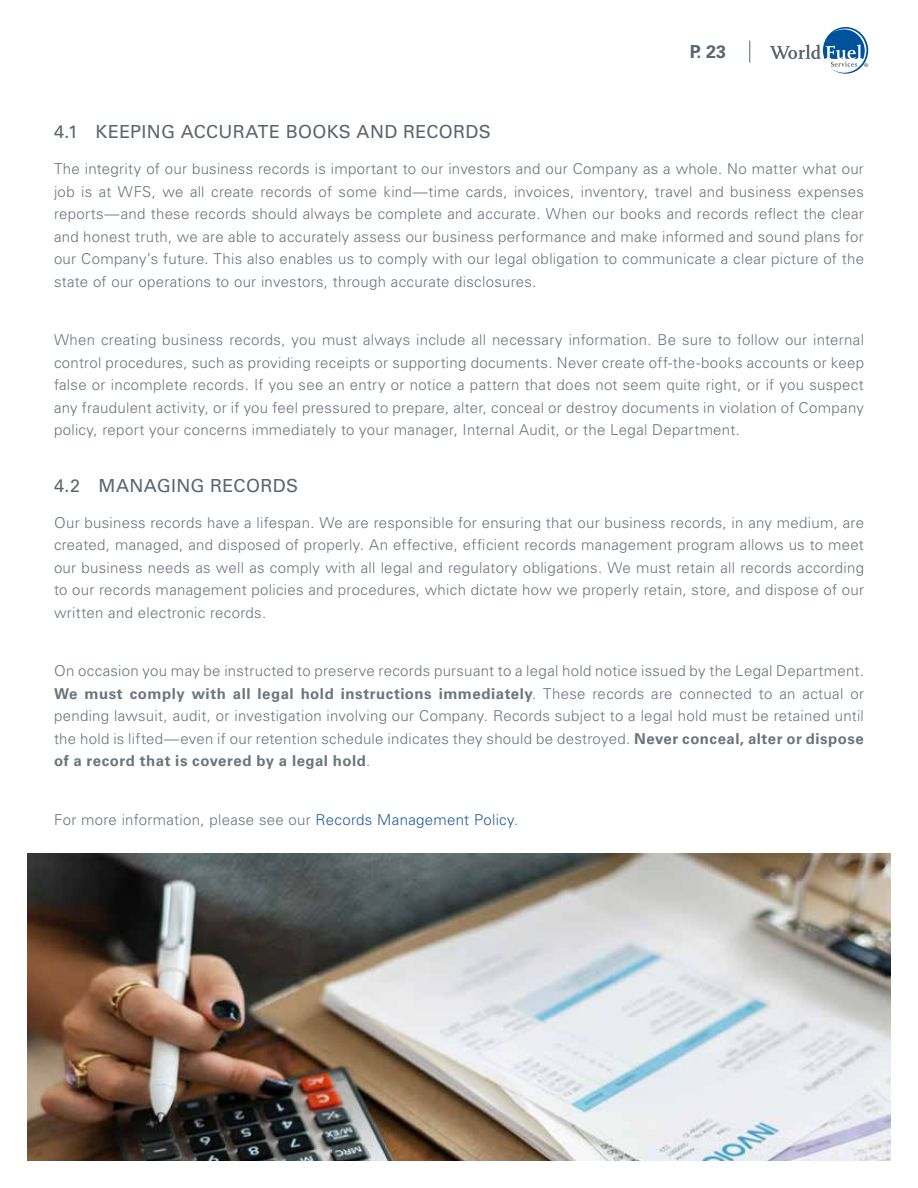
<style>
.page{position:relative;width:918px;height:1188px;background:#fff}
.page>*{position:absolute;margin:0;border:0;box-sizing:border-box;transform-origin:0 0}
.t1{font:18px "Univers LT Std";letter-spacing:.015em;color:#5b6670}
.t2{font:700 18px "Univers LT Std";color:#5b6670}
.t3{font:300 15px/22.5px "Univers LT Std";letter-spacing:.02em;color:#6b757c;text-align:justify}
.s1{font-weight:700}
.s2{color:#215e9e}
</style>
<div class="page">
<svg style="left:770px;top:27px;width:98px;height:47px"></svg>
<svg style="left:749px;top:41px;width:1px;height:22px"></svg>
<img style="left:27px;top:853px;width:864px;height:308px">
<p class="t2" style="left:690px;top:41px;width:38px">P. 23</p>
<p class="t1" style="left:54px;top:121px;width:438px">4.1 KEEPING ACCURATE BOOKS AND RECORDS</p>
<p class="t3" style="left:54px;top:158px;width:812px">The integrity of our business records is important to our investors and our Company as a whole. No matter what our job is at WFS, we all create records of some kind—time cards, invoices, inventory, travel and business expenses reports—and these records should always be complete and accurate. When our books and records reflect the clear and honest truth, we are able to accurately assess our business performance and make informed and sound plans for our Company’s future. This also enables us to comply with our legal obligation to communicate a clear picture of the state of our operations to our investors, through accurate disclosures.</p>
<p class="t3" style="left:54px;top:329px;width:812px">When creating business records, you must always include all necessary information. Be sure to follow our internal control procedures, such as providing receipts or supporting documents. Never create off-the-books accounts or keep false or incomplete records. If you see an entry or notice a pattern that does not seem quite right, or if you suspect any fraudulent activity, or if you feel pressured to prepare, alter, conceal or destroy documents in violation of Company policy, report your concerns immediately to your manager, Internal Audit, or the Legal Department.</p>
<p class="t1" style="left:54px;top:474px;width:246px">4.2 MANAGING RECORDS</p>
<p class="t3" style="left:54px;top:511px;width:812px">Our business records have a lifespan. We are responsible for ensuring that our business records, in any medium, are created, managed, and disposed of properly. An effective, efficient records management program allows us to meet our business needs as well as comply with all legal and regulatory obligations. We must retain all records according to our records management policies and procedures, which dictate how we properly retain, store, and dispose of our written and electronic records.</p>
<p class="t3" style="left:54px;top:659px;width:812px">On occasion you may be instructed to preserve records pursuant to a legal hold notice issued by the Legal Department.<br><span class="s1">We must comply with all legal hold instructions immediately</span>. These records are connected to an actual or pending lawsuit, audit, or investigation involving our Company. Records subject to a legal hold must be retained until the hold is lifted—even if our retention schedule indicates they should be destroyed. <span class="s1">Never conceal, alter or dispose of a record that is covered by a legal hold</span>.</p>
<p class="t3" style="left:54px;top:808px;width:466px">For more information, please see our <span class="s2">Records Management Policy</span>.</p>
</div>
